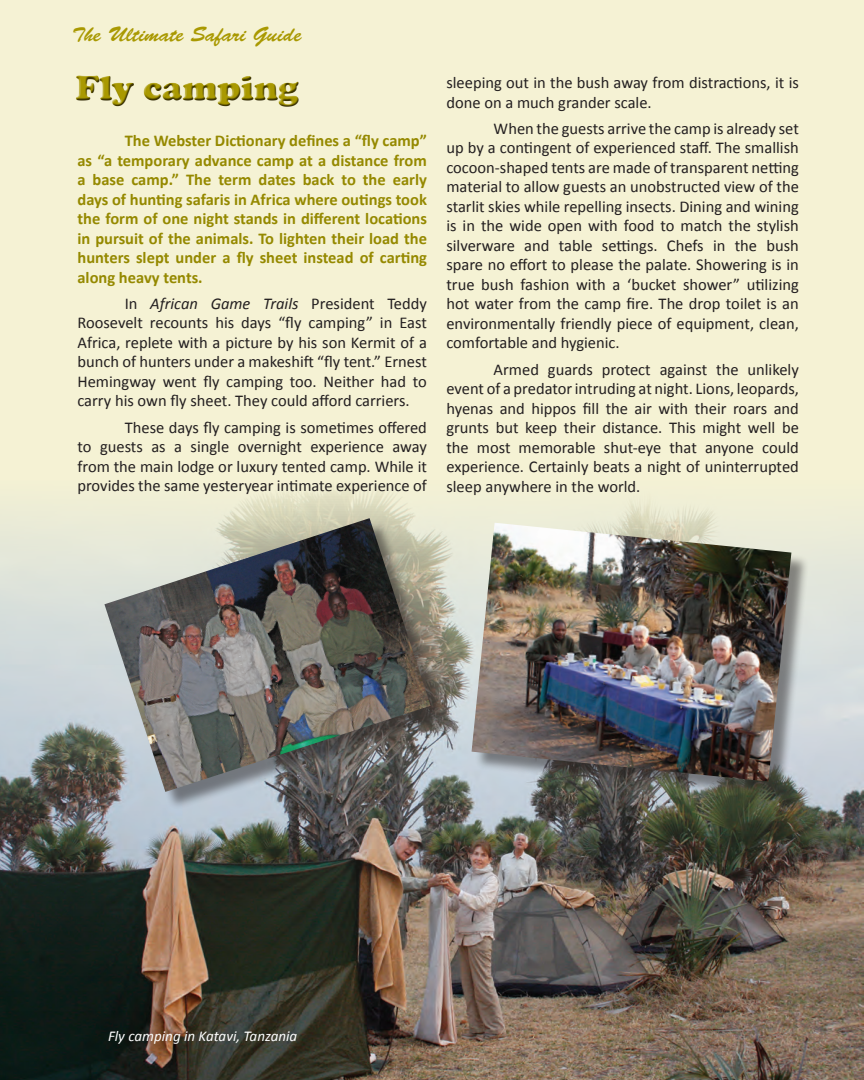
<style>
.page{position:relative;width:864px;height:1080px;background:#f5f2d4}
.page>*{position:absolute;margin:0;border:0;box-sizing:border-box;transform-origin:0 0}
.t1{font:900 36px "Cooper";color:#a99901}
.t2{font:21px "Brush Script Std";color:#a99901}
.t3{font:16.5px/19.5px "Calibri";color:#231f20;text-align:justify}
.t4{font:700 16.5px/19.5px "Calibri";color:#958900;text-align:justify}
.t5{font:italic 15px "Calibri";color:#fff}
.s1{font-family:"Brush Script"}
.s2{font-style:italic}
</style>
<div class="page">
<div style="left:74px;top:75px;width:227px;height:34px;background:#231f20;opacity:.75"></div>
<img style="left:0;top:489px;width:864px;height:591px">
<div style="left:474px;top:526px;width:336px;height:274px;background:#231f20;opacity:.5"></div>
<img style="left:472px;top:523px;width:319px;height:259px">
<div style="left:107px;top:521px;width:342px;height:289px;background:#231f20;opacity:.5"></div>
<img style="left:104px;top:518px;width:327px;height:274px">
<p class="t2" style="left:72px;top:23px;width:231px"><span class="s1">T</span>he Ultimate Safari Guide</p>
<h1 class="t1" style="left:76px;top:67px;width:225px">Fly camping</h1>
<p class="t4" style="left:77px;top:131px;width:351px;text-indent:47px">The Webster Dictionary defines a “fly camp” as “a temporary advance camp at a distance from a base camp.” The term dates back to the early days of hunting safaris in Africa where outings took the form of one night stands in different locations in pursuit of the animals. To lighten their load the hunters slept under a fly sheet instead of carting along heavy tents.</p>
<p class="t3" style="left:78px;top:294px;width:351px;text-indent:47px">In <span class="s2">African Game Trails</span> President Teddy Roosevelt recounts his days “fly camping” in East Africa, replete with a picture by his son Kermit of a bunch of hunters under a makeshift “fly tent.” Ernest Hemingway went fly camping too. Neither had to carry his own fly sheet. They could afford carriers.</p>
<p class="t3" style="left:78px;top:418px;width:351px;text-indent:47px">These days fly camping is sometimes offered to guests as a single overnight experience away from the main lodge or luxury tented camp. While it provides the same yesteryear intimate experience of</p>
<p class="t3" style="left:446px;top:73px;width:354px">sleeping out in the bush away from distractions, it is done on a much grander scale.</p>
<p class="t3" style="left:446px;top:119px;width:354px;text-indent:47px">When the guests arrive the camp is already set up by a contingent of experienced staff. The smallish cocoon-shaped tents are made of transparent netting material to allow guests an unobstructed view of the starlit skies while repelling insects. Dining and wining is in the wide open with food to match the stylish silverware and table settings. Chefs in the bush spare no effort to please the palate. Showering is in true bush fashion with a ‘bucket shower” utilizing hot water from the camp fire. The drop toilet is an environmentally friendly piece of equipment, clean, comfortable and hygienic.</p>
<p class="t3" style="left:446px;top:359px;width:354px;text-indent:47px">Armed guards protect against the unlikely event of a predator intruding at night. Lions, leopards, hyenas and hippos fill the air with their roars and grunts but keep their distance. This might well be the most memorable shut-eye that anyone could experience. Certainly beats a night of uninterrupted sleep anywhere in the world.</p>
<p class="t5" style="left:108px;top:1025px;width:191px">Fly camping in Katavi, Tanzania</p>
</div>
